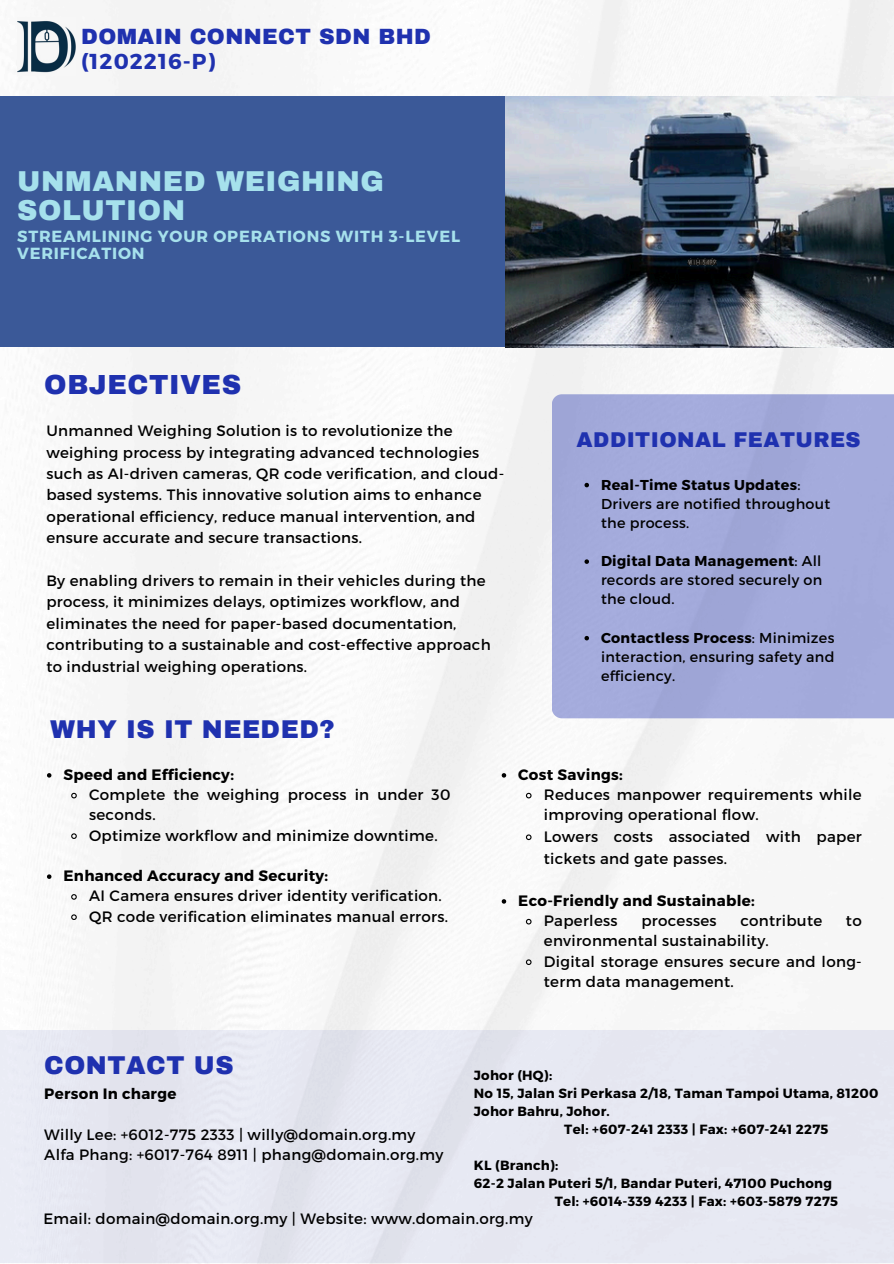
<style>
.page{position:relative;width:894px;height:1264px;background:#fff}
.page>*{position:absolute;margin:0;border:0;box-sizing:border-box;transform-origin:0 0}
.t1{font:900 28.05px/29.2px "Archivo";letter-spacing:.02em;color:#a6e1ec}
.t2{font:900 27px "Archivo";letter-spacing:.02em;color:#1f31af}
.t3{font:900 25.2px "Archivo";letter-spacing:.02em;color:#1f31af}
.t4{font:900 21.6px/24.8px "Archivo";letter-spacing:.02em;color:#1f31af}
.t5{font:900 20.85px "Archivo";letter-spacing:.02em;color:#1f31af}
.t6{font:700 16.05px/16.8px "Montserrat";letter-spacing:.05em;color:#a6e1ec}
.t7{font:15px/21.3px "Montserrat";letter-spacing:.02em;color:#000}
.t8{font:700 15px "Montserrat";letter-spacing:.02em;color:#000}
.t9{font:14.4px/19.2px "Montserrat";letter-spacing:.02em;color:#000;text-align:justify}
.t10{font:700 13.35px/18px "Montserrat";letter-spacing:.02em;color:#000}
.s1{font-family:"Montserrat";font-weight:700}
.s2{font-weight:700}
</style>
<div class="page">
<img style="left:8px;top:0;width:885px;height:1030px">
<div style="left:0;top:96px;width:614px;height:251px;background:#3b5998"></div>
<div style="left:551px;top:394px;width:342px;height:324px;background:#a4abdc"></div>
<img style="left:17px;top:17px;width:59px;height:59px">
<div style="left:0;top:1030px;width:893px;height:233px;background:#e6e8f2"></div>
<img style="left:505px;top:96px;width:387px;height:251px">
<img style="left:687px;top:257px;width:29px;height:9px">
<svg style="left:47px;top:773px;width:4px;height:4px"></svg>
<svg style="left:70px;top:792px;width:8px;height:7px"></svg>
<svg style="left:70px;top:832px;width:8px;height:7px"></svg>
<svg style="left:47px;top:874px;width:4px;height:4px"></svg>
<svg style="left:70px;top:893px;width:8px;height:7px"></svg>
<svg style="left:70px;top:913px;width:8px;height:7px"></svg>
<svg style="left:584px;top:483px;width:5px;height:4px"></svg>
<svg style="left:584px;top:559px;width:5px;height:5px"></svg>
<svg style="left:584px;top:636px;width:5px;height:4px"></svg>
<svg style="left:501px;top:773px;width:5px;height:4px"></svg>
<svg style="left:525px;top:792px;width:7px;height:7px"></svg>
<svg style="left:525px;top:833px;width:7px;height:8px"></svg>
<svg style="left:501px;top:899px;width:5px;height:4px"></svg>
<svg style="left:525px;top:918px;width:7px;height:7px"></svg>
<svg style="left:525px;top:958px;width:7px;height:7px"></svg>
<p class="t4" style="left:81px;top:24px;width:351px">DOMAIN CONNECT SDN BHD <span class="s1">(1202216-P)</span></p>
<p class="t1" style="left:17px;top:167px;width:368px">UNMANNED WEIGHING<br>SOLUTION</p>
<p class="t6" style="left:17px;top:227px;width:444px">STREAMLINING YOUR OPERATIONS WITH 3-LEVEL<br>VERIFICATION</p>
<h1 class="t2" style="left:44px;top:370px;width:198px">OBJECTIVES</h1>
<h4 class="t7" style="left:46px;top:419px;width:459px">Unmanned Weighing Solution is to revolutionize the weighing process by integrating advanced technologies such as AI-driven cameras, QR code verification, and cloud&shy;based systems. This innovative solution aims to enhance operational efficiency, reduce manual intervention, and ensure accurate and secure transactions.</h4>
<h4 class="t7" style="left:46px;top:569px;width:445px">By enabling drivers to remain in their vehicles during the process, it minimizes delays, optimizes workflow, and eliminates the need for paper-based documentation, contributing to a sustainable and cost-effective approach to industrial weighing operations.</h4>
<h1 class="t3" style="left:50px;top:716px;width:286px">WHY IS IT NEEDED?</h1>
<h2 class="t8" style="left:63px;top:764px;width:172px">Speed and Efficiency:</h2>
<p class="t7" style="left:89px;top:784px;width:362px;line-height:20.2px">Complete the weighing process in under 30 seconds.</p>
<p class="t7" style="left:89px;top:823px;width:350px">Optimize workflow and minimize downtime.</p>
<p class="t8" style="left:63px;top:866px;width:266px">Enhanced Accuracy and Security:</p>
<p class="t7" style="left:89px;top:884px;width:354px">AI Camera ensures driver identity verification.</p>
<p class="t7" style="left:89px;top:904px;width:360px">QR code verification eliminates manual errors.</p>
<p class="t5" style="left:576px;top:428px;width:285px">ADDITIONAL FEATURES</p>
<p class="t9" style="left:601px;top:474px;width:231px;text-align:left"><span class="s2">Real-Time Status Updates</span>:<br>Drivers are notified throughout the process.</p>
<p class="t9" style="left:601px;top:550px;width:223px"><span class="s2">Digital Data Management</span>: All records are stored securely on the cloud.</p>
<p class="t9" style="left:601px;top:627px;width:235px"><span class="s2">Contactless Process</span>: Minimizes interaction, ensuring safety and efficiency.</p>
<p class="t8" style="left:518px;top:764px;width:106px">Cost Savings:</p>
<p class="t7" style="left:543px;top:784px;width:319px;line-height:20.2px">Reduces manpower requirements while improving operational flow.</p>
<p class="t7" style="left:543px;top:824px;width:319px;line-height:22.5px">Lowers costs associated with paper tickets and gate passes.</p>
<p class="t8" style="left:518px;top:890px;width:238px">Eco-Friendly and Sustainable:</p>
<p class="t7" style="left:543px;top:909px;width:75px">Paperless</p>
<p class="t7" style="left:641px;top:909px;width:77px">processes</p>
<p class="t7" style="left:740px;top:909px;width:83px">contribute</p>
<p class="t7" style="left:845px;top:909px;width:17px">to</p>
<p class="t7" style="left:543px;top:929px;width:226px">environmental sustainability.</p>
<p class="t7" style="left:543px;top:950px;width:319px;line-height:20.2px">Digital storage ensures secure and long&shy;term data management.</p>
<h4 class="t3" style="left:44px;top:1052px;width:191px">CONTACT US</h4>
<h4 class="t8" style="left:44px;top:1083px;width:133px">Person In charge</h4>
<p class="t7" style="left:44px;top:1122px;width:372px">Willy Lee: +6012-775 2333 | willy@domain.org.my</p>
<h4 class="t7" style="left:44px;top:1142px;width:400px">Alfa Phang: +6017-764 8911 | phang@domain.org.my</h4>
<p class="t10" style="left:473px;top:1065px;width:406px">Johor (HQ):<br>No 15, Jalan Sri Perkasa 2/18, Taman Tampoi Utama, 81200<br>Johor Bahru, Johor.</p>
<h5 class="t10" style="left:564px;top:1119px;width:265px">Tel: +607-241 2333 | Fax: +607-241 2275</h5>
<h5 class="t10" style="left:473px;top:1155px;width:359px">KL (Branch):<br>62-2 Jalan Puteri 5/1, Bandar Puteri, 47100 Puchong</h5>
<p class="t10" style="left:554px;top:1191px;width:285px">Tel: +6014-339 4233 | Fax: +603-5879 7275</p>
<h4 class="t7" style="left:43px;top:1207px;width:490px">Email: domain@domain.org.my | Website: www.domain.org.my</h4>
</div>
